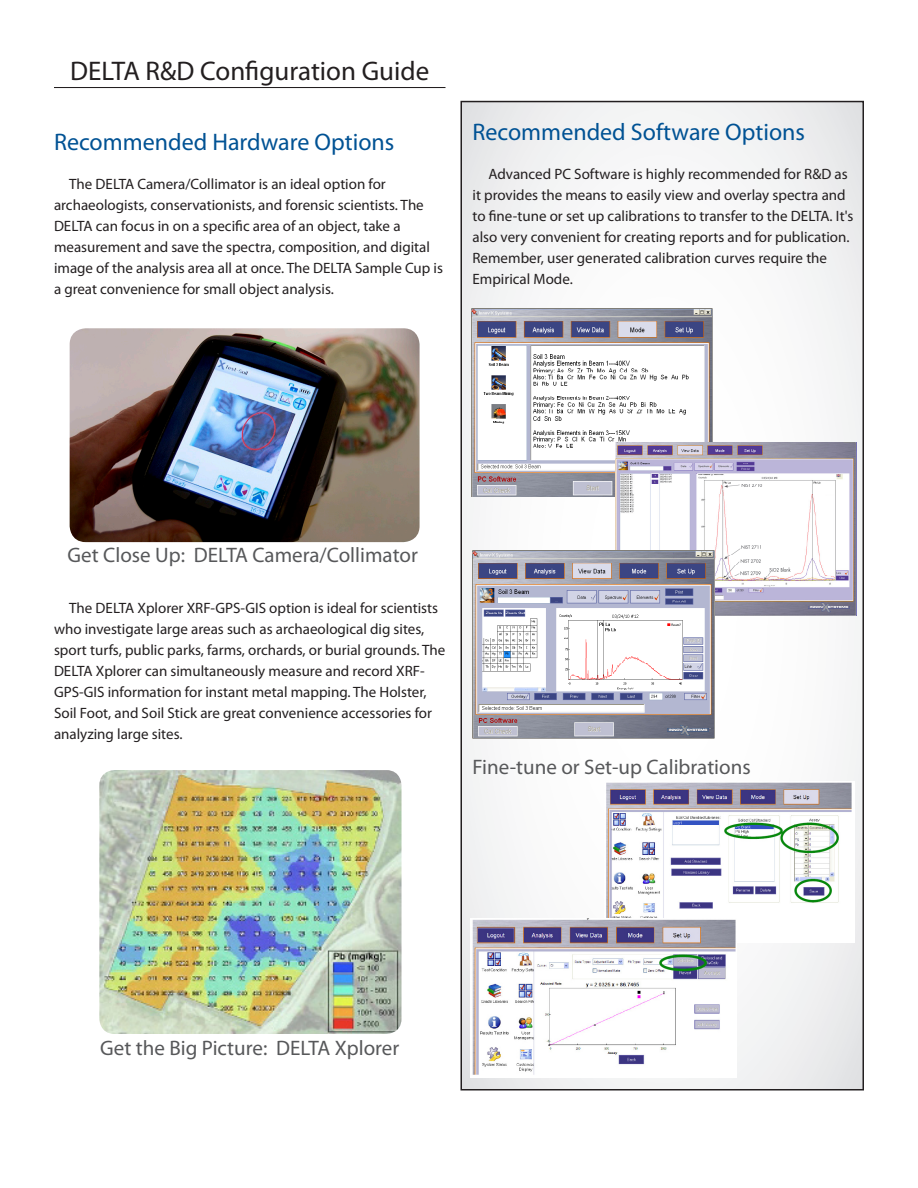
<style>
.page{position:relative;width:918px;height:1188px;background:#fff}
.page>*{position:absolute;margin:0;border:0;box-sizing:border-box;transform-origin:0 0}
.Template_Title_0{font:27px "Myriad Pro";color:#231f20}
.Titles_Title_2_2935{font:24px "Myriad Pro";color:#005294}
.Titles_Title_4_K{font:21px "Myriad Pro";color:#57585a}
.Text{font:15px/21px "Myriad Pro";color:#231f20}
</style>
<div class="page">
<img style="left:99px;top:770px;width:303px;height:264px">
<img style="left:70px;top:328px;width:350px;height:214px">
<hr style="left:54px;top:87px;width:392px;height:1px;background:#231f20">
<svg style="left:463px;top:104px;width:398px;height:983px"></svg>
<div style="left:460px;top:101px;width:404px;height:989px;border:2px solid #231f20"></div>
<img style="left:604px;top:782px;width:251px;height:161px">
<img style="left:470px;top:919px;width:267px;height:159px">
<img style="left:471px;top:309px;width:242px;height:188px">
<img style="left:615px;top:442px;width:241px;height:174px">
<img style="left:472px;top:550px;width:242px;height:188px">
<p class="Template_Title_0" style="left:70px;top:55px;width:32px">DELTA</p>
<p class="Template_Title_0" style="left:146px;top:55px;width:285px">R&amp;D Configuration Guide</p>
<p class="Titles_Title_2_2935" style="left:54px;top:127px;width:342px">Recommended Hardware Options</p>
<p class="Text" style="left:69px;top:173px;width:45px">The DELTA</p>
<p class="Text" style="left:54px;top:173px;width:371px;text-indent:83px">Camera/Collimator is an ideal option for archaeologists, conservationists, and forensic scientists. The<br>DELTA</p>
<p class="Text" style="left:54px;top:215px;width:377px;text-indent:42px">can focus in on a specific area of an object, take a measurement and save the spectra, composition, and digital image of the analysis area all at once. The DELTA</p>
<p class="Text" style="left:355px;top:257px;width:89px">Sample Cup is</p>
<p class="Text" style="left:54px;top:278px;width:281px">a great convenience for small object analysis.</p>
<p class="Titles_Title_2_2935" style="left:472px;top:117px;width:334px">Recommended Software Options</p>
<p class="Text" style="left:472px;top:163px;width:377px;text-indent:16px">Advanced PC Software is highly recommended for R&amp;D as it provides the means to easily view and overlay spectra and to fine-tune or set up calibrations to transfer to the DELTA</p>
<p class="Text" style="left:472px;top:205px;width:382px;text-indent:357px">. It's also very convenient for creating reports and for publication.<br>Remember, user generated calibration curves require the Empirical Mode.</p>
<p class="Titles_Title_4_K" style="left:68px;top:542px;width:151px">Get Close Up: DELTA</p>
<p class="Titles_Title_4_K" style="left:253px;top:542px;width:167px">Camera/Collimator</p>
<p class="Text" style="left:54px;top:597px;width:393px;text-indent:83px">Xplorer XRF-GPS-GIS option is ideal for scientists who investigate large areas such as archaeological dig sites, sport turfs, public parks, farms, orchards, or burial grounds. The DELTA</p>
<p class="Text" style="left:69px;top:597px;width:45px">The DELTA</p>
<p class="Text" style="left:54px;top:660px;width:380px;text-indent:42px">Xplorer can simultaneously measure and record XRF-GPS-GIS information for instant metal mapping. The Holster, Soil Foot, and Soil Stick are great convenience accessories for analyzing large sites.</p>
<p class="Titles_Title_4_K" style="left:472px;top:754px;width:280px">Fine-tune or Set-up Calibrations</p>
<p class="Titles_Title_4_K" style="left:100px;top:1035px;width:201px">Get the Big Picture: DELTA</p>
<p class="Titles_Title_4_K" style="left:335px;top:1035px;width:66px">Xplorer</p>
</div>
